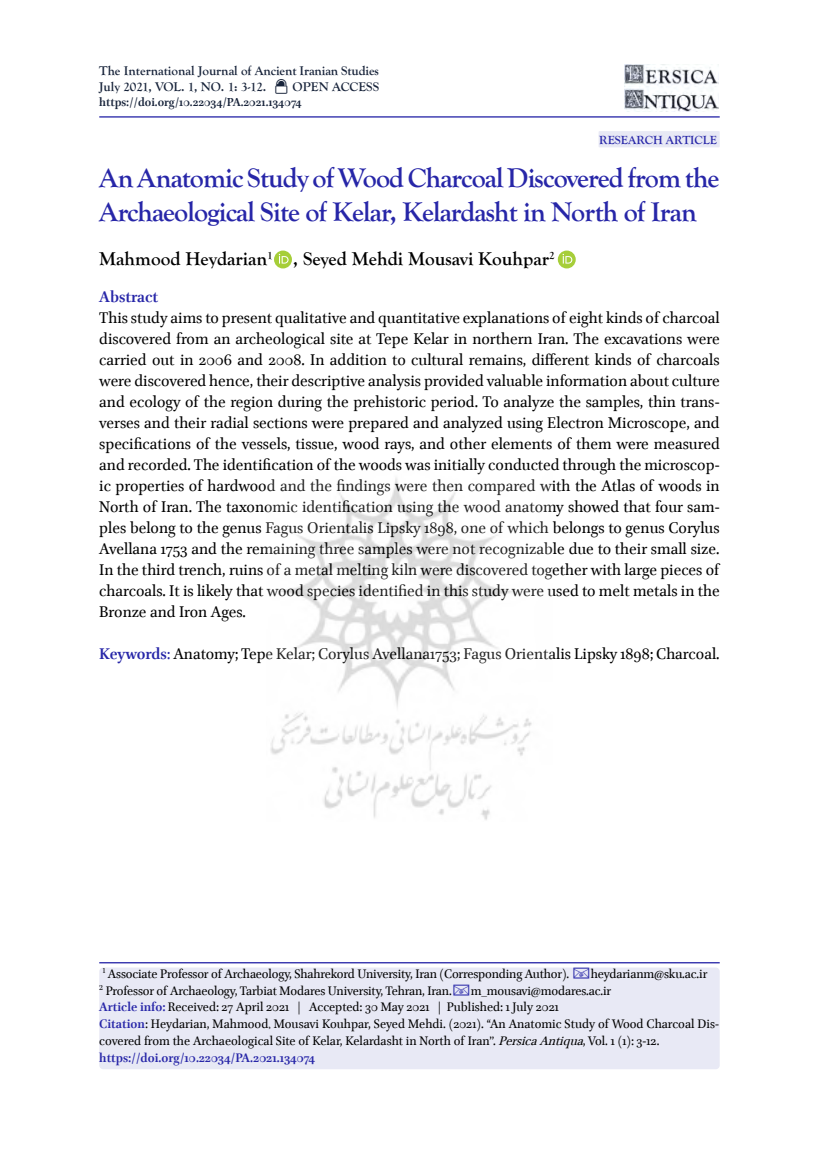
<style>
.page{position:relative;width:819px;height:1166px;background:#fff}
.page>*{position:absolute;margin:0;border:0;box-sizing:border-box;transform-origin:0 0}
.t1{font:700 28px/33.6px "Goudy Old Style T";letter-spacing:-.03em;color:#2726a8}
.t2{font:700 19.25px "Goudy Old Style T";color:#000}
.t3{font:17.5px/21px "Brill";color:#000;text-align:justify}
.t4{font:700 17.5px "Brill";color:#2726a8}
.t5{font:14px/16.8px "Brill";letter-spacing:-.01em;color:#000}
.t6{font:700 13.12px/15.8px "Goudy Old Style T";color:#17233a}
.t7{font:700 13.12px "Brill";color:#17233a}
.t8{font:700 12.25px "Goudy Old Style T";color:#2726a8}
.s1{font-weight:700;color:#2726a8}
.s2{color:#2726a8}
.s3{font-family:"Adobe Arabic"}
.s4{font-style:italic}
</style>
<div class="page">
<hr style="left:99px;top:116px;width:620px;height:2px;background:#2726a8">
<div style="left:99px;top:967px;width:620px;height:102px;background:#e8e9f5;border-radius:4px"></div>
<div style="left:598px;top:131px;width:121px;height:16px;background:#e8e9f5"></div>
<hr style="left:99px;top:962px;width:620px;height:1px;background:#2726a8">
<div style="left:274px;top:251px;width:18px;height:17px;background:#a6ce39;border-radius:50%"></div>
<svg style="left:279px;top:254px;width:9px;height:10px"></svg>
<div style="left:557px;top:251px;width:18px;height:17px;background:#a6ce39;border-radius:50%"></div>
<svg style="left:562px;top:254px;width:10px;height:10px"></svg>
<img style="left:624px;top:64px;width:94px;height:47px">
<img style="left:270px;top:478px;width:262px;height:342px">
<svg style="left:573px;top:967px;width:16px;height:1px"></svg>
<p class="t6" style="left:99px;top:63px;width:281px">The International Journal of Ancient Iranian Studies<br>July 2021, VOL. 1, NO. 1: 3-12.</p>
<p class="t6" style="left:292px;top:78px;width:88px">OPEN ACCESS</p>
<p class="t7" style="left:99px;top:93px;width:204px">https://doi.org/10.22034/PA.2021.134074</p>
<p class="t8" style="left:599px;top:133px;width:119px">RESEARCH ARTICLE</p>
<h1 class="t1" style="left:99px;top:161px;width:621px">An Anatomic Study of Wood Charcoal Discovered from the<br>Archaeological Site of Kelar, Kelardasht in North of Iran</h1>
<p class="t2" style="left:99px;top:248px;width:457px">Mahmood Heydarian<sup>1</sup> , Seyed Mehdi Mousavi Kouhpar<sup>2</sup></p>
<p class="t4" style="left:99px;top:285px;width:61px">Abstract</p>
<p class="t3" style="left:99px;top:308px;width:622px">This study aims to present qualitative and quantitative explanations of eight kinds of charcoal discovered from an archeological site at Tepe Kelar in northern Iran. The excavations were carried out in 2006 and 2008. In addition to cultural remains, different kinds of charcoals were discovered hence, their descriptive analysis provided valuable information about culture and ecology of the region during the prehistoric period. To analyze the samples, thin trans&shy;verses and their radial sections were prepared and analyzed using Electron Microscope, and specifications of the vessels, tissue, wood rays, and other elements of them were measured and recorded. The identification of the woods was initially conducted through the microscop&shy;ic properties of hardwood and the findings were then compared with the Atlas of woods in North of Iran. The taxonomic identification using the wood anatomy showed that four sam&shy;ples belong to the genus Fagus Orientalis Lipsky 1898, one of which belongs to genus Corylus Avellana 1753 and the remaining three samples were not recognizable due to their small size.<br>In the third trench, ruins of a metal melting kiln were discovered together with large pieces of charcoals. It is likely that wood species identified in this study were used to melt metals in the Bronze and Iron Ages.</p>
<p class="t3" style="left:99px;top:644px;width:622px"><span class="s1">Keywords</span><span class="s2">:</span> Anatomy; Tepe Kelar; Corylus Avellana1753; Fagus Orientalis Lipsky 1898; Charcoal.</p>
<p class="t5" style="left:103px;top:966px;width:468px"><sup>1</sup> Associate Professor of Archaeology, Shahrekord University, Iran (Corresponding Author).</p>
<p class="t5" style="left:591px;top:966px;width:118px">heydarianm@sku.ac.ir</p>
<p class="t5" style="left:99px;top:982px;width:354px"><sup>2</sup> Professor of Archaeology, Tarbiat Modares University, Tehran, Iran.</p>
<p class="t5" style="left:99px;top:982px;width:621px;text-indent:371px">m_mousavi@modares.ac.ir<br><span class="s1">Article info:</span> Received: 27 April 2021 | Accepted: 30 May 2021 | Published: 1 July 2021<br><span class="s1">Citation</span>: Heydarian, Mahmood<span class="s3">,</span> Mousavi Kouhpar, Seyed Mehdi. (2021). “An Anatomic Study of Wood Charcoal Dis&shy;covered from the Archaeological Site of Kelar, Kelardasht in North of Iran’’. <span class="s4">PersicaAntiqua</span>, Vol. 1 (1): 3-12. <span class="s1">https://doi.org/10.22034/PA.2021.134074</span></p>
</div>
